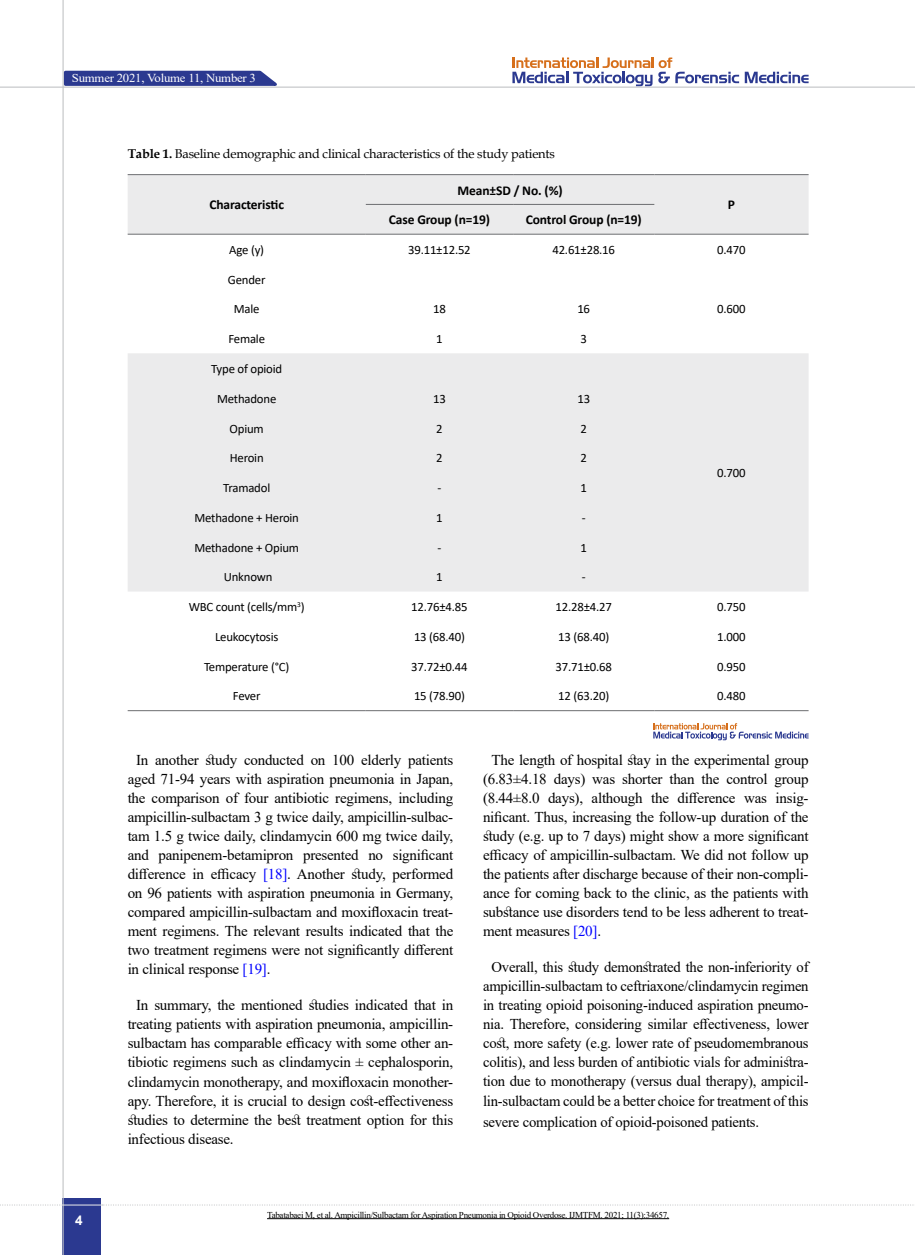
<style>
.page{position:relative;width:915px;height:1255px;background:#fff}
.page>*{position:absolute;margin:0;border:0;box-sizing:border-box;transform-origin:0 0}
.t1{font:15px/19px "Times New Roman";letter-spacing:-.015em;color:#000;text-align:justify}
.t2{font:700 13.5px "Calibri";letter-spacing:-.01em;color:#000}
.t3{font:700 13.5px "Arial";color:#fff}
.t4{font:12.75px "Calibri";letter-spacing:-.015em;color:#000}
.t5{font:12.75px "Book Antiqua";letter-spacing:-.015em;color:#000}
.t6{font:12.15px "Times New Roman";letter-spacing:-.015em;color:#fff;scale:1.05 1}
.t7{font:9px "Times New Roman";letter-spacing:-.03em;color:#000}
.s1{font-weight:700}
.s2{color:#00f}
</style>
<div class="page">
<div style="left:63px;top:1198px;width:38px;height:56px;background:#2b3990"></div>
<hr style="left:62px;top:0;width:2px;height:1254px;background:#c2c4c6">
<hr style="left:0;top:87px;width:914px;height:1px;background:#c2c4c6">
<hr style="left:63px;top:1204px;width:38px;height:1px;background:#ebebec">
<svg style="left:0;top:1204px;width:63px;height:1px"></svg>
<svg style="left:102px;top:1204px;width:812px;height:1px"></svg>
<svg style="left:512px;top:57px;width:226px;height:29px"></svg>
<svg style="left:744px;top:72px;width:64px;height:11px"></svg>
<svg style="left:128px;top:175px;width:680px;height:416px;fill:#ebebec"></svg>
<hr style="left:128px;top:174px;width:237px;height:1px;background:#6d6e71">
<hr style="left:128px;top:234px;width:237px;height:1px;background:#6d6e71">
<hr style="left:365px;top:174px;width:148px;height:1px;background:#6d6e71">
<hr style="left:513px;top:174px;width:141px;height:1px;background:#6d6e71">
<hr style="left:654px;top:174px;width:154px;height:1px;background:#6d6e71">
<hr style="left:654px;top:234px;width:154px;height:1px;background:#6d6e71">
<hr style="left:365px;top:204px;width:148px;height:1px;background:#6d6e71">
<hr style="left:513px;top:204px;width:141px;height:1px;background:#6d6e71">
<hr style="left:365px;top:234px;width:148px;height:1px;background:#6d6e71">
<hr style="left:513px;top:234px;width:141px;height:1px;background:#6d6e71">
<hr style="left:128px;top:710px;width:237px;height:1px;background:#6d6e71">
<hr style="left:365px;top:710px;width:148px;height:1px;background:#6d6e71">
<hr style="left:513px;top:710px;width:141px;height:1px;background:#6d6e71">
<hr style="left:654px;top:710px;width:154px;height:1px;background:#6d6e71">
<svg style="left:653px;top:723px;width:155px;height:17px"></svg>
<hr style="left:267px;top:1218px;width:402px;height:1px;background:#000">
<svg style="left:62px;top:69px;width:222px;height:18px;background:#5762a6"></svg>
<p class="t6" style="left:72px;top:69px;width:177px">Summer 2021, Volume 11, Number 3</p>
<p class="t5" style="left:128px;top:145px;width:428px"><span class="s1">Table 1.</span> Baseline demographic and clinical characteristics of the study patients</p>
<p class="t2" style="left:209px;top:195px;width:76px">Characteristic</p>
<p class="t2" style="left:457px;top:180px;width:106px">Mean±SD / No. (%)</p>
<p class="t2" style="left:389px;top:210px;width:103px">Case Group (n=19)</p>
<p class="t2" style="left:525px;top:210px;width:118px">Control Group (n=19)</p>
<p class="t2" style="left:727px;top:195px;width:9px">P</p>
<p class="t4" style="left:229px;top:241px;width:36px">Age (y)</p>
<p class="t4" style="left:408px;top:241px;width:64px">39.11±12.52</p>
<p class="t4" style="left:552px;top:241px;width:64px">42.61±28.16</p>
<p class="t4" style="left:717px;top:241px;width:30px">0.470</p>
<p class="t4" style="left:228px;top:270px;width:39px">Gender</p>
<p class="t4" style="left:234px;top:300px;width:27px">Male</p>
<p class="t4" style="left:433px;top:300px;width:14px">18</p>
<p class="t4" style="left:577px;top:300px;width:14px">16</p>
<p class="t4" style="left:717px;top:300px;width:30px">0.600</p>
<p class="t4" style="left:228px;top:330px;width:38px">Female</p>
<p class="t4" style="left:436px;top:330px;width:8px">1</p>
<p class="t4" style="left:580px;top:330px;width:8px">3</p>
<p class="t4" style="left:211px;top:360px;width:73px">Type of opioid</p>
<p class="t4" style="left:217px;top:389px;width:61px">Methadone</p>
<p class="t4" style="left:433px;top:389px;width:14px">13</p>
<p class="t4" style="left:577px;top:389px;width:14px">13</p>
<p class="t4" style="left:229px;top:419px;width:36px">Opium</p>
<p class="t4" style="left:436px;top:419px;width:8px">2</p>
<p class="t4" style="left:580px;top:419px;width:8px">2</p>
<p class="t4" style="left:230px;top:449px;width:35px">Heroin</p>
<p class="t4" style="left:436px;top:449px;width:8px">2</p>
<p class="t4" style="left:580px;top:449px;width:8px">2</p>
<p class="t4" style="left:223px;top:479px;width:49px">Tramadol</p>
<p class="t4" style="left:437px;top:479px;width:5px">-</p>
<p class="t4" style="left:580px;top:479px;width:8px">1</p>
<p class="t4" style="left:194px;top:508px;width:106px">Methadone + Heroin</p>
<p class="t4" style="left:436px;top:508px;width:8px">1</p>
<p class="t4" style="left:581px;top:508px;width:5px">-</p>
<p class="t4" style="left:194px;top:538px;width:106px">Methadone + Opium</p>
<p class="t4" style="left:437px;top:538px;width:5px">-</p>
<p class="t4" style="left:580px;top:538px;width:8px">1</p>
<p class="t4" style="left:224px;top:568px;width:50px">Unknown</p>
<p class="t4" style="left:436px;top:568px;width:8px">1</p>
<p class="t4" style="left:581px;top:568px;width:5px">-</p>
<p class="t4" style="left:189px;top:598px;width:117px">WBC count (cells/mm<sup>3</sup>)</p>
<p class="t4" style="left:411px;top:598px;width:58px">12.76±4.85</p>
<p class="t4" style="left:555px;top:598px;width:58px">12.28±4.27</p>
<p class="t4" style="left:717px;top:598px;width:30px">0.750</p>
<p class="t4" style="left:215px;top:628px;width:65px">Leukocytosis</p>
<p class="t4" style="left:414px;top:628px;width:52px">13 (68.40)</p>
<p class="t4" style="left:558px;top:628px;width:52px">13 (68.40)</p>
<p class="t4" style="left:717px;top:628px;width:30px">1.000</p>
<p class="t4" style="left:204px;top:657px;width:87px">Temperature (°C)</p>
<p class="t4" style="left:411px;top:657px;width:58px">37.72±0.44</p>
<p class="t4" style="left:555px;top:657px;width:58px">37.71±0.68</p>
<p class="t4" style="left:717px;top:657px;width:30px">0.950</p>
<p class="t4" style="left:233px;top:687px;width:29px">Fever</p>
<p class="t4" style="left:414px;top:687px;width:52px">15 (78.90)</p>
<p class="t4" style="left:558px;top:687px;width:52px">12 (63.20)</p>
<p class="t4" style="left:717px;top:687px;width:30px">0.480</p>
<p class="t4" style="left:717px;top:464px;width:30px">0.700</p>
<p class="t3" style="left:75px;top:1210px;width:9px">4</p>
<p class="t1" style="left:128px;top:749px;width:327px;text-indent:9px">In another study conducted on 100 elderly patients aged 71-94 years with aspiration pneumonia in Japan, the comparison of four antibiotic regimens, including ampicillin-sulbactam 3 g twice daily, ampicillin-sulbac&shy;tam 1.5 g twice daily, clindamycin 600 mg twice daily, and panipenem-betamipron presented no significant difference in efficacy <span class="s2">[18]</span>. Another study, performed on 96 patients with aspiration pneumonia in Germany, compared ampicillin-sulbactam and moxifloxacin treat&shy;ment regimens. The relevant results indicated that the two treatment regimens were not significantly different in clinical response <span class="s2">[19]</span>.</p>
<p class="t1" style="left:128px;top:995px;width:327px;text-indent:9px">In summary, the mentioned studies indicated that in treating patients with aspiration pneumonia, ampicillin&shy;sulbactam has comparable efficacy with some other an&shy;tibiotic regimens such as clindamycin ± cephalosporin, clindamycin monotherapy, and moxifloxacin monother&shy;apy. Therefore, it is crucial to design cost-effectiveness studies to determine the best treatment option for this infectious disease.</p>
<p class="t1" style="left:483px;top:749px;width:327px;text-indent:9px">The length of hospital stay in the experimental group (6.83±4.18 days) was shorter than the control group (8.44±8.0 days), although the difference was insig&shy;nificant. Thus, increasing the follow-up duration of the study (e.g. up to 7 days) might show a more significant efficacy of ampicillin-sulbactam. We did not follow up the patients after discharge because of their non-compli&shy;ance for coming back to the clinic, as the patients with substance use disorders tend to be less adherent to treat&shy;ment measures <span class="s2">[20]</span>.</p>
<p class="t1" style="left:483px;top:957px;width:327px;text-align:center">Overall, this study demonstrated the non-inferiority of ampicillin-sulbactam to ceftriaxone/clindamycin regimen in treating opioid poisoning-induced aspiration pneumo&shy;nia. Therefore, considering similar effectiveness, lower cost, more safety (e.g. lower rate of pseudomembranous colitis), and less burden of antibiotic vials for administra&shy;tion due to monotherapy (versus dual therapy), ampicil&shy;lin-sulbactam could be a better choice for treatment of this</p>
<p class="t1" style="left:483px;top:1112px;width:277px">severe complication of opioid-poisoned patients.</p>
<p class="t7" style="left:267px;top:1208px;width:403px">Tabatabaei M, et al. Ampicillin/Sulbactam for Aspiration Pneumonia in Opioid Overdose. IJMTFM. 2021; 11(3):34657.</p>
</div>
